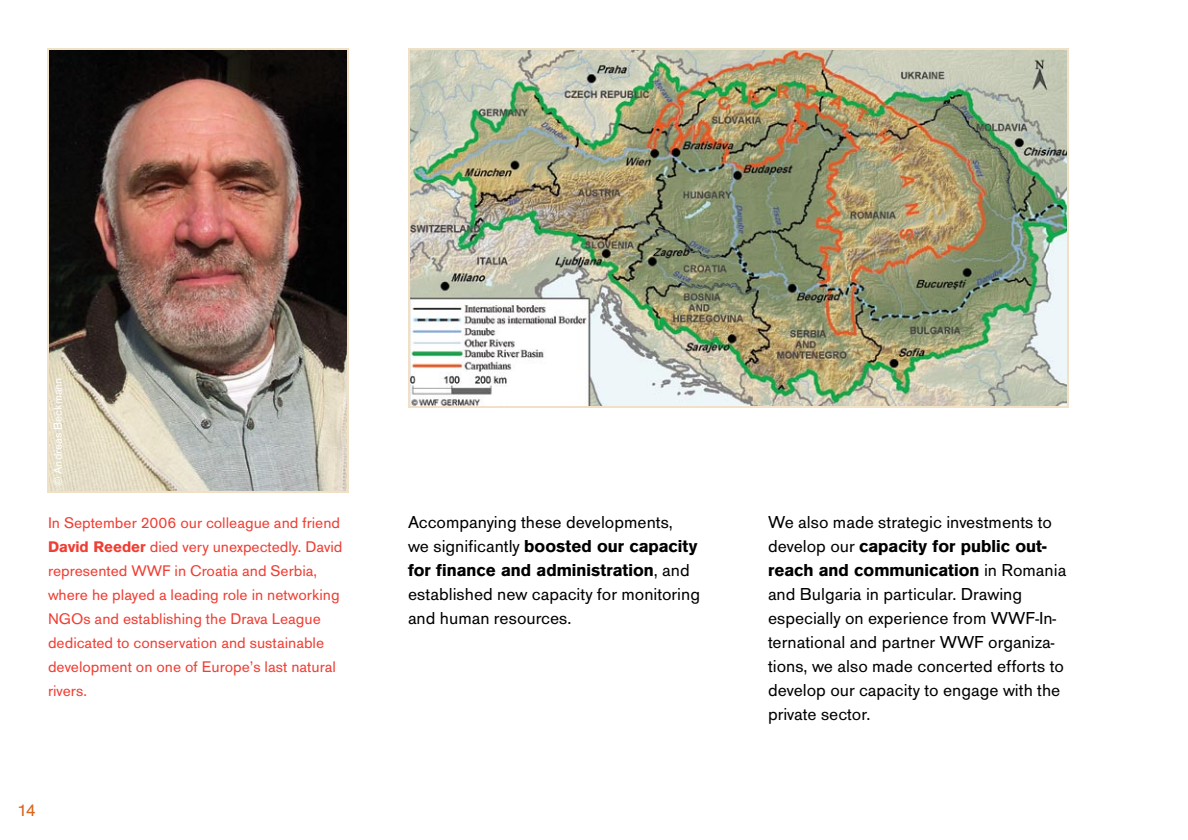
<style>
.page{position:relative;width:1188px;height:840px;background:#fff}
.page>*{position:absolute;margin:0;border:0;box-sizing:border-box;transform-origin:0 0}
.t1{font:18px/24px "Accius TOT";color:#000}
.t2{font:18px "Accius TOT";color:#da651d}
.t3{font:16px/24px "Accius TOT";color:#ef3e33}
.t4{font:12px "Accius TOT";color:#fff}
.s1{font-weight:700}
</style>
<div class="page">
<img style="left:50px;top:51px;width:296px;height:439px">
<div style="left:47px;top:48px;width:302px;height:445px;border:2px solid #f0e0c6"></div>
<img style="left:411px;top:51px;width:655px;height:354px">
<div style="left:408px;top:48px;width:661px;height:360px;border:2px solid #f0e0c6"></div>
<p class="t4" style="left:51px;top:486px;width:110px;rotate:-90deg">© Andreas Beckmann</p>
<p class="t3" style="left:48px;top:511px;width:296px">In September 2006 our colleague and friend <span class="s1">David Reeder</span> died very unexpectedly. David represented WWF in Croatia and Serbia, where he played a leading role in networking NGOs and establishing the Drava League dedicated to conservation and sustainable development on one of Europe’s last natural rivers.</p>
<p class="t1" style="left:408px;top:510px;width:294px">Accompanying these developments,<br>we significantly <span class="s1">boosted our capacity for finance and administration</span>, and established new capacity for monitoring and human resources.</p>
<p class="t1" style="left:768px;top:510px;width:300px">We also made strategic investments to develop our <span class="s1">capacity for public out&shy;reach and communication</span> in Romania and Bulgaria in particular. Drawing especially on experience from WWF-In&shy;ternational and partner WWF organiza&shy;tions, we also made concerted efforts to develop our capacity to engage with the private sector.</p>
<p class="t2" style="left:17px;top:800px;width:21px">14</p>
</div>
